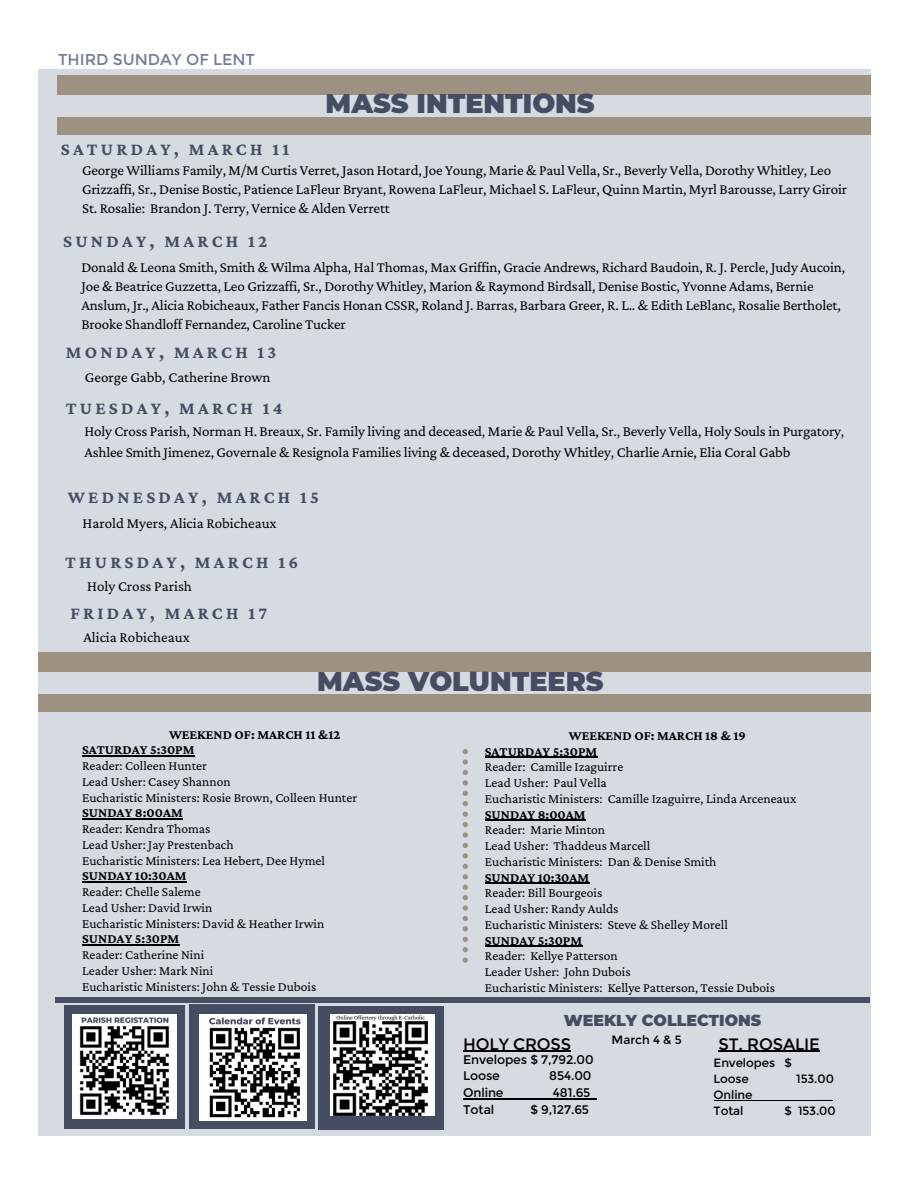
<style>
.page{position:relative;width:918px;height:1188px;background:#fff}
.page>*{position:absolute;margin:0;border:0;box-sizing:border-box;transform-origin:0 0}
.t1{font:900 27px "Montserrat";color:#464d62}
.t2{font:700 18px "Crimson Pro";letter-spacing:.18em;color:#464d62}
.t3{font:16.5px "Montserrat";letter-spacing:-.01em;color:#000}
.t4{font:900 15.75px "Montserrat";color:#464d62}
.t5{font:15.75px "Montserrat";color:#717d99}
.t6{font:15px/19.2px "Crimson Pro";letter-spacing:-.01em;color:#000}
.t7{font:13.5px/15.8px "Crimson Pro";color:#000}
.t8{font:700 13.5px/15.8px "Crimson Pro";color:#000}
.t9{font:12.45px/16.6px "Montserrat";letter-spacing:-.01em;color:#000}
.t10{font:12px/15.9px "Montserrat";letter-spacing:-.01em;color:#000}
</style>
<div class="page">
<div style="left:39px;top:69px;width:832px;height:1066px;background:#d5dbe1"></div>
<div style="left:57px;top:117px;width:814px;height:18px;background:#9d9282"></div>
<div style="left:57px;top:76px;width:814px;height:18px;background:#9d9282"></div>
<div style="left:56px;top:997px;width:814px;height:6px;background:#464d62"></div>
<div style="left:39px;top:694px;width:832px;height:18px;background:#9d9282"></div>
<div style="left:39px;top:653px;width:832px;height:18px;background:#9d9282"></div>
<div style="left:64px;top:1005px;width:121px;height:124px;background:#464d62"></div>
<img style="left:72px;top:1014px;width:105px;height:105px">
<div style="left:189px;top:1005px;width:125px;height:124px;background:#464d62"></div>
<img style="left:199px;top:1014px;width:107px;height:107px">
<hr style="left:463px;top:1051px;width:108px;height:1px;background:#000">
<hr style="left:463px;top:1098px;width:41px;height:1px;background:#000">
<hr style="left:504px;top:1098px;width:49px;height:1px;background:#000">
<hr style="left:553px;top:1098px;width:37px;height:1px;background:#000">
<hr style="left:719px;top:1051px;width:101px;height:1px;background:#000">
<hr style="left:714px;top:1100px;width:38px;height:1px;background:#000">
<hr style="left:752px;top:1100px;width:64px;height:1px;background:#000">
<svg style="left:816px;top:1100px;width:17px;height:1px"></svg>
<div style="left:319px;top:1006px;width:125px;height:124px;background:#464d62"></div>
<img style="left:331px;top:1014px;width:104px;height:101px">
<svg style="left:463px;top:749px;width:5px;height:36px"></svg>
<svg style="left:463px;top:791px;width:5px;height:15px"></svg>
<svg style="left:463px;top:812px;width:5px;height:46px"></svg>
<svg style="left:463px;top:864px;width:5px;height:15px"></svg>
<svg style="left:463px;top:885px;width:5px;height:67px"></svg>
<svg style="left:463px;top:958px;width:5px;height:5px"></svg>
<hr style="left:485px;top:757px;width:112px;height:1px;background:#000">
<hr style="left:485px;top:820px;width:101px;height:1px;background:#000">
<hr style="left:485px;top:883px;width:104px;height:1px;background:#000">
<hr style="left:485px;top:946px;width:97px;height:1px;background:#000">
<hr style="left:82px;top:756px;width:113px;height:1px;background:#000">
<hr style="left:82px;top:819px;width:101px;height:1px;background:#000">
<hr style="left:82px;top:882px;width:105px;height:1px;background:#000">
<hr style="left:82px;top:945px;width:97px;height:1px;background:#000">
<p class="t5" style="left:58px;top:49px;width:199px">THIRD SUNDAY OF LENT</p>
<p class="t2" style="left:61px;top:138px;width:230px">SATURDAY, MARCH 11</p>
<h1 class="t1" style="left:326px;top:87px;width:271px">MASS INTENTIONS</h1>
<p class="t6" style="left:82px;top:160px;width:767px">George Williams Family, M/M Curtis Verret, Jason Hotard, Joe Young, Marie &amp; Paul Vella, Sr., Beverly Vella, Dorothy Whitley, Leo<br>Grizzaffi, Sr., Denise Bostic, Patience LaFleur Bryant, Rowena LaFleur, Michael S. LaFleur, Quinn Martin, Myrl Barousse, Larry Giroir<br>St. Rosalie: Brandon J. Terry, Vernice &amp; Alden Verrett</p>
<p class="t2" style="left:63px;top:231px;width:206px">SUNDAY, MARCH 12</p>
<p class="t6" style="left:81px;top:257px;width:765px">Donald &amp; Leona Smith, Smith &amp; Wilma Alpha, Hal Thomas, Max Griffin, Gracie Andrews, Richard Baudoin, R. J. Percle, Judy Aucoin, Joe &amp; Beatrice Guzzetta, Leo Grizzaffi, Sr., Dorothy Whitley, Marion &amp; Raymond Birdsall, Denise Bostic, Yvonne Adams, Bernie Anslum, Jr., Alicia Robicheaux, Father Fancis Honan CSSR, Roland J. Barras, Barbara Greer, R. L.. &amp; Edith LeBlanc, Rosalie Bertholet, Brooke Shandloff Fernandez, Caroline Tucker</p>
<p class="t2" style="left:66px;top:342px;width:212px">MONDAY, MARCH 13</p>
<p class="t6" style="left:85px;top:367px;width:187px">George Gabb, Catherine Brown</p>
<p class="t2" style="left:66px;top:398px;width:218px">TUESDAY, MARCH 14</p>
<p class="t6" style="left:84px;top:421px;width:762px;line-height:20.2px">Holy Cross Parish, Norman H. Breaux, Sr. Family living and deceased, Marie &amp; Paul Vella, Sr., Beverly Vella, Holy Souls in Purgatory,<br>Ashlee Smith Jimenez, Governale &amp; Resignola Families living &amp; deceased, Dorothy Whitley, Charlie Arnie, Elia Coral Gabb</p>
<p class="t2" style="left:68px;top:487px;width:253px">WEDNESDAY, MARCH 15</p>
<p class="t6" style="left:83px;top:513px;width:196px">Harold Myers, Alicia Robicheaux</p>
<p class="t2" style="left:65px;top:551px;width:235px">THURSDAY, MARCH 16</p>
<p class="t2" style="left:71px;top:603px;width:198px">FRIDAY, MARCH 17</p>
<p class="t6" style="left:83px;top:627px;width:108px">Alicia Robicheaux</p>
<p class="t6" style="left:87px;top:577px;width:106px">Holy Cross Parish</p>
<h1 class="t1" style="left:317px;top:665px;width:288px">MASS VOLUNTEERS</h1>
<p class="t8" style="left:82px;top:726px;width:260px;text-indent:87px">WEEKEND OF: MARCH 11 &amp;12<br>SATURDAY 5:30PM</p>
<p class="t7" style="left:82px;top:758px;width:277px">Reader: Colleen Hunter<br>Lead Usher: Casey Shannon<br>Eucharistic Ministers: Rosie Brown, Colleen Hunter</p>
<p class="t8" style="left:82px;top:805px;width:102px">SUNDAY 8:00AM</p>
<p class="t7" style="left:82px;top:821px;width:244px">Reader: Kendra Thomas<br>Lead Usher: Jay Prestenbach<br>Eucharistic Ministers: Lea Hebert, Dee Hymel</p>
<p class="t8" style="left:82px;top:868px;width:106px">SUNDAY 10:30AM</p>
<p class="t7" style="left:82px;top:884px;width:244px">Reader: Chelle Saleme<br>Lead Usher: David Irwin<br>Eucharistic Ministers: David &amp; Heather Irwin</p>
<p class="t8" style="left:82px;top:931px;width:99px">SUNDAY 5:30PM</p>
<p class="t7" style="left:82px;top:947px;width:236px">Reader: Catherine Nini<br>Leader Usher: Mark Nini<br>Eucharistic Ministers: John &amp; Tessie Dubois</p>
<p class="t8" style="left:485px;top:727px;width:263px;text-indent:84px">WEEKEND OF: MARCH 18 &amp; 19<br>SATURDAY 5:30PM</p>
<p class="t7" style="left:485px;top:759px;width:313px">Reader: Camille Izaguirre<br>Lead Usher: Paul Vella<br>Eucharistic Ministers: Camille Izaguirre, Linda Arceneaux</p>
<p class="t8" style="left:485px;top:806px;width:102px">SUNDAY 8:00AM</p>
<p class="t7" style="left:485px;top:822px;width:233px">Reader: Marie Minton<br>Lead Usher: Thaddeus Marcell<br>Eucharistic Ministers: Dan &amp; Denise Smith</p>
<p class="t8" style="left:485px;top:869px;width:106px">SUNDAY 10:30AM</p>
<p class="t7" style="left:485px;top:885px;width:245px">Reader: Bill Bourgeois<br>Lead Usher: Randy Aulds<br>Eucharistic Ministers: Steve &amp; Shelley Morell</p>
<p class="t8" style="left:485px;top:932px;width:99px">SUNDAY 5:30PM</p>
<p class="t7" style="left:485px;top:948px;width:292px">Reader: Kellye Patterson<br>Leader Usher: John Dubois<br>Eucharistic Ministers: Kellye Patterson, Tessie Dubois</p>
<p class="t4" style="left:564px;top:1011px;width:199px">WEEKLY COLLECTIONS</p>
<p class="t3" style="left:463px;top:1034px;width:109px">HOLY CROSS</p>
<p class="t9" style="left:463px;top:1051px;width:132px">Envelopes $ 7,792.00<br>Loose</p>
<p class="t10" style="left:612px;top:1032px;width:72px">March 4 &amp; 5</p>
<p class="t3" style="left:719px;top:1034px;width:103px">ST. ROSALIE</p>
<p class="t10" style="left:714px;top:1055px;width:80px">Envelopes $<br>Loose</p>
<p class="t9" style="left:549px;top:1068px;width:44px">854.00</p>
<p class="t10" style="left:796px;top:1071px;width:39px">153.00</p>
<p class="t9" style="left:463px;top:1084px;width:42px">Online</p>
<p class="t9" style="left:553px;top:1084px;width:39px">481.65</p>
<p class="t9" style="left:463px;top:1101px;width:33px">Total</p>
<p class="t9" style="left:530px;top:1101px;width:60px">$ 9,127.65</p>
<p class="t10" style="left:714px;top:1087px;width:40px">Online<br>Total</p>
<p class="t10" style="left:784px;top:1103px;width:53px">$ 153.00</p>
</div>
